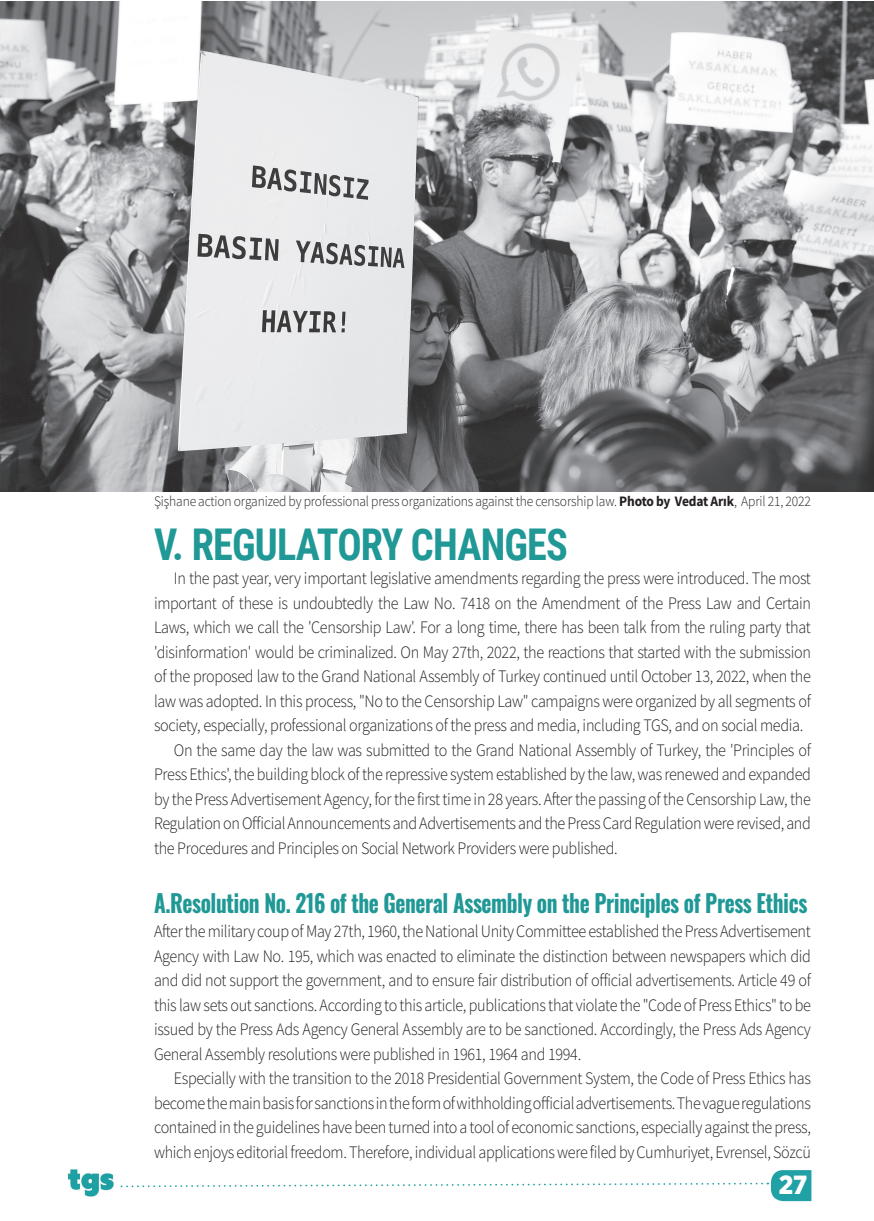
<style>
.page{position:relative;width:874px;height:1221px;background:#fff}
.page>*{position:absolute;margin:0;border:0;box-sizing:border-box;transform-origin:0 0}
.t1{font:700 43.75px "Roboto Condensed";letter-spacing:-.02em;color:#1f9896;scale:.92 1}
.t2{font:900 26.25px "Gotham Narrow";color:#fff}
.t3{font:700 24.5px "Oswald";letter-spacing:-.02em;color:#1f9896;scale:.87 1}
.t4{font:300 17.5px/24.5px "Source Sans Pro";letter-spacing:-.02em;color:#231f20;text-align:justify;scale:.92 1}
.t5{font:300 14.53px "Source Sans Pro";letter-spacing:-.01em;color:#231f20;scale:.93 1}
.s1{font-weight:700}
</style>
<div class="page">
<svg style="left:120px;top:1170px;width:691px;height:30px"></svg>
<img style="left:67px;top:1169px;width:47px;height:28px">
<img style="left:0;top:1px;width:873px;height:490px">
<p class="t5" style="left:154px;top:492px;width:707px">Şişhane action organized by professional press organizations against the censorship law. <span class="s1">Photo by Vedat Arık</span>, April 21, 2022</p>
<h1 class="t1" style="left:154px;top:513px;width:451px">V. REGULATORY CHANGES</h1>
<p class="t4" style="left:174px;top:566px;width:693px">In the past year, very important legislative amendments regarding the press were introduced. The most</p>
<p class="t4" style="left:154px;top:590px;width:715px">important of these is undoubtedly the Law No. 7418 on the Amendment of the Press Law and Certain</p>
<p class="t4" style="left:154px;top:615px;width:715px">Laws, which we call the 'Censorship Law'. For a long time, there has been talk from the ruling party that</p>
<p class="t4" style="left:154px;top:639px;width:715px">'disinformation' would be criminalized. On May 27th, 2022, the reactions that started with the submission</p>
<p class="t4" style="left:154px;top:664px;width:715px">of the proposed law to the Grand National Assembly of Turkey continued until October 13, 2022, when the</p>
<p class="t4" style="left:154px;top:688px;width:715px">law was adopted. In this process, "No to the Censorship Law" campaigns were organized by all segments of</p>
<p class="t4" style="left:154px;top:713px;width:707px">society, especially, professional organizations of the press and media, including TGS, and on social media.</p>
<p class="t4" style="left:174px;top:737px;width:693px">On the same day the law was submitted to the Grand National Assembly of Turkey, the 'Principles of</p>
<p class="t4" style="left:154px;top:762px;width:715px">Press Ethics', the building block of the repressive system established by the law, was renewed and expanded</p>
<p class="t4" style="left:154px;top:786px;width:715px">by the Press Advertisement Agency, for the first time in 28 years. After the passing of the Censorship Law, the</p>
<p class="t4" style="left:154px;top:811px;width:715px">Regulation on Official Announcements and Advertisements and the Press Card Regulation were revised, and</p>
<p class="t4" style="left:154px;top:835px;width:505px">the Procedures and Principles on Social Network Providers were published.</p>
<h3 class="t3" style="left:154px;top:881px;width:752px">A.Resolution No. 216 of the General Assembly on the Principles of Press Ethics</h3>
<p class="t4" style="left:154px;top:919px;width:715px">After the military coup of May 27th, 1960, the National Unity Committee established the Press Advertisement Agency with Law No. 195, which was enacted to eliminate the distinction between newspapers which did and did not support the government, and to ensure fair distribution of official advertisements. Article 49 of this law sets out sanctions. According to this article, publications that violate the "Code of Press Ethics" to be issued by the Press Ads Agency General Assembly are to be sanctioned. Accordingly, the Press Ads Agency General Assembly resolutions were published in 1961, 1964 and 1994.</p>
<p class="t4" style="left:154px;top:1066px;width:715px;text-indent:20px">Especially with the transition to the 2018 Presidential Government System, the Code of Press Ethics has become the main basis for sanctions in the form of withholding official advertisements. The vague regulations contained in the guidelines have been turned into a tool of economic sanctions, especially against the press, which enjoys editorial freedom. Therefore, individual applications were filed by Cumhuriyet, Evrensel, Sözcü</p>
<h2 class="t2" style="left:778px;top:1167px;width:30px">27</h2>
</div>
